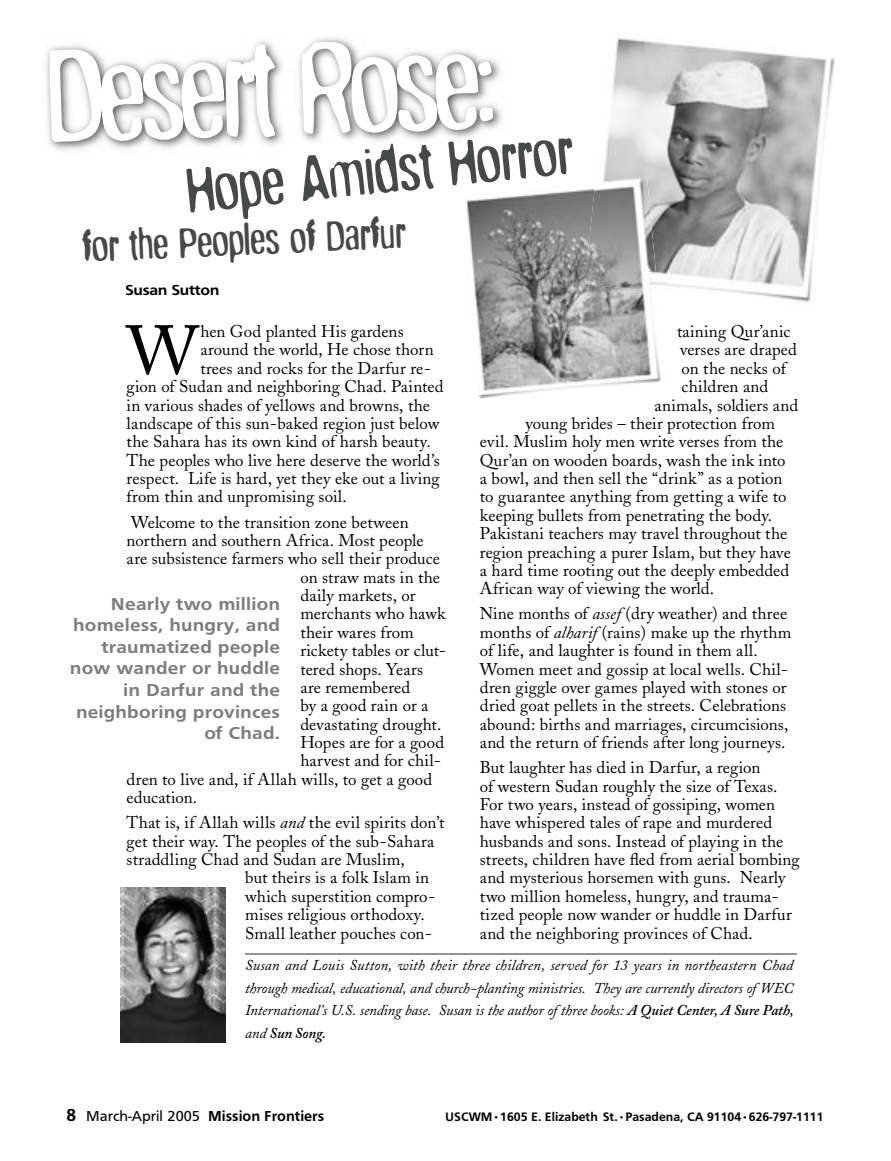
<style>
.page{position:relative;width:891px;height:1161px;background:#fff}
.page>*{position:absolute;margin:0;border:0;box-sizing:border-box;transform-origin:0 0}
.t1{font:68.55px "Adobe Caslon";color:#000}
.t2{font:67.5px "Broken Wing";color:#474848}
.t3{font:45px "Broken Wing";color:#474848}
.t4{font:700 18px/21.6px "Frutiger";letter-spacing:.01em;color:#7b7c7c;text-align:right;scale:1.1 1}
.t5{font:16.8px/18.3px "Adobe Caslon";letter-spacing:.005em;color:#000}
.t6{font:italic 15px/22.5px "Adobe Caslon";letter-spacing:-.01em;color:#000;text-align:justify}
.t7{font:700 15px "Frutiger";color:#000}
.t8{font:700 15px "Frutiger";letter-spacing:-.025em;color:#000;scale:1.1 1}
.t9{font:700 12.75px "Frutiger";color:#000}
.s1{font-style:italic}
.s2{font-weight:600}
.s3{font-size:18px}
.s4{font-weight:400}
</style>
<div class="page">
<hr style="left:245px;top:953px;width:552px;height:1px;background:#939393">
<img style="left:644px;top:41px;width:191px;height:261px">
<img style="left:603px;top:38px;width:41px;height:139px">
<img style="left:46px;top:38px;width:456px;height:113px">
<svg style="left:49px;top:41px;width:444px;height:101px"></svg>
<img style="left:466px;top:182px;width:200px;height:217px">
<img style="left:585px;top:177px;width:73px;height:115px">
<img style="left:120px;top:887px;width:105px;height:155px">
<h2 class="t2" style="left:184px;top:159px;width:390px;rotate:-6deg">Hope Amidst Horror</h2>
<h3 class="t3" style="left:81px;top:227px;width:326px;rotate:-3deg">for the Peoples of Darfur</h3>
<p class="t8" style="left:125px;top:282px;width:87px">Susan Sutton</p>
<h1 class="t1" style="left:127px;top:310px;width:73px">W</h1>
<p class="t5" style="left:200px;top:322px;width:205px">hen God planted His gardens</p>
<p class="t5" style="left:200px;top:341px;width:235px">around the world, He chose thorn</p>
<p class="t5" style="left:200px;top:359px;width:232px">trees and rocks for the Darfur re-</p>
<p class="t5" style="left:127px;top:378px;width:318px">gion of Sudan and neighboring Chad. Painted</p>
<p class="t5" style="left:127px;top:396px;width:305px">in various shades of yellows and browns, the</p>
<p class="t5" style="left:127px;top:414px;width:314px">landscape of this sun-baked region just below</p>
<p class="t5" style="left:127px;top:433px;width:306px">the Sahara has its own kind of harsh beauty.</p>
<p class="t5" style="left:127px;top:451px;width:315px">The peoples who live here deserve the world’s</p>
<p class="t5" style="left:127px;top:469px;width:315px">respect. Life is hard, yet they eke out a living</p>
<p class="t5" style="left:127px;top:488px;width:222px">from thin and unpromising soil.</p>
<p class="t5" style="left:131px;top:513px;width:279px">Welcome to the transition zone between</p>
<p class="t5" style="left:127px;top:531px;width:299px">northern and southern Africa. Most people</p>
<p class="t5" style="left:127px;top:550px;width:315px">are subsistence farmers who sell their produce</p>
<p class="t5" style="left:300px;top:568px;width:141px">on straw mats in the</p>
<p class="t5" style="left:300px;top:586px;width:117px">daily markets, or</p>
<p class="t5" style="left:300px;top:605px;width:147px">merchants who hawk</p>
<p class="t5" style="left:300px;top:623px;width:115px">their wares from</p>
<p class="t5" style="left:300px;top:642px;width:147px">rickety tables or clut-</p>
<p class="t5" style="left:300px;top:660px;width:124px">tered shops. Years</p>
<p class="t5" style="left:300px;top:678px;width:112px">are remembered</p>
<p class="t5" style="left:300px;top:697px;width:130px">by a good rain or a</p>
<p class="t5" style="left:300px;top:715px;width:143px">devastating drought.</p>
<p class="t5" style="left:300px;top:733px;width:145px">Hopes are for a good</p>
<p class="t5" style="left:300px;top:752px;width:142px">harvest and for chil-</p>
<p class="t5" style="left:127px;top:770px;width:307px">dren to live and, if Allah wills, to get a good</p>
<p class="t5" style="left:127px;top:789px;width:72px">education.</p>
<p class="t5" style="left:127px;top:814px;width:319px">That is, if Allah wills <span class="s1">and</span> the evil spirits don’t</p>
<p class="t5" style="left:127px;top:832px;width:309px">get their way. The peoples of the sub-Sahara</p>
<p class="t5" style="left:127px;top:850px;width:280px">straddling Chad and Sudan are Muslim,</p>
<p class="t5" style="left:245px;top:869px;width:185px">but theirs is a folk Islam in</p>
<p class="t5" style="left:245px;top:887px;width:192px">which superstition compro-</p>
<p class="t5" style="left:245px;top:906px;width:181px">mises religious orthodoxy.</p>
<p class="t5" style="left:245px;top:924px;width:188px">Small leather pouches con-</p>
<p class="t4" style="left:70px;top:593px;width:193px">Nearly two million homeless, hungry, and traumatized people now wander or huddle in Darfur and the neighboring provinces of Chad.</p>
<p class="t5" style="left:677px;top:322px;width:115px">taining Qur’anic</p>
<p class="t5" style="left:680px;top:341px;width:118px">verses are draped</p>
<p class="t5" style="left:682px;top:359px;width:106px">on the necks of</p>
<p class="t5" style="left:682px;top:378px;width:88px">children and</p>
<p class="t5" style="left:655px;top:396px;width:145px">animals, soldiers and</p>
<p class="t5" style="left:526px;top:414px;width:251px">young brides – their protection from</p>
<p class="t5" style="left:480px;top:433px;width:305px">evil. Muslim holy men write verses from the</p>
<p class="t5" style="left:480px;top:451px;width:307px">Qur’an on wooden boards, wash the ink into</p>
<p class="t5" style="left:480px;top:469px;width:304px">a bowl, and then sell the “drink” as a potion</p>
<p class="t5" style="left:480px;top:488px;width:308px">to guarantee anything from getting a wife to</p>
<p class="t5" style="left:480px;top:506px;width:294px">keeping bullets from penetrating the body.</p>
<p class="t5" style="left:480px;top:525px;width:309px">Pakistani teachers may travel throughout the</p>
<p class="t5" style="left:480px;top:543px;width:313px">region preaching a purer Islam, but they have</p>
<p class="t5" style="left:480px;top:561px;width:311px">a hard time rooting out the deeply embedded</p>
<p class="t5" style="left:480px;top:580px;width:236px">African way of viewing the world.</p>
<p class="t5" style="left:480px;top:605px;width:313px">Nine months of <span class="s1">assef</span> (dry weather) and three months of <span class="s1">alharif</span> (rains) make up the rhythm of life, and laughter is found in them all.<br>Women meet and gossip at local wells. Chil&shy;dren giggle over games played with stones or dried goat pellets in the streets. Celebrations abound: births and marriages, circumcisions, and the return of friends after long journeys.</p>
<p class="t5" style="left:480px;top:759px;width:321px">But laughter has died in Darfur, a region<br>of western Sudan roughly the size of Texas.<br>For two years, instead of gossiping, women have whispered tales of rape and murdered husbands and sons. Instead of playing in the streets, children have fled from aerial bombing and mysterious horsemen with guns. Nearly two million homeless, hungry, and trauma&shy;tized people now wander or huddle in Darfur and the neighboring provinces of Chad.</p>
<p class="t6" style="left:245px;top:955px;width:550px">Susan and Louis Sutton, with their three children, served for 13 years in northeastern Chad through medical, educational, and church-planting ministries. They are currently directors of WEC International’s U.S. sending base. Susan is the author of three books: <span class="s2">A Quiet Center, A Sure Path, </span>and <span class="s2">Sun Song.</span></p>
<p class="t7" style="left:67px;top:1108px;width:259px"><span class="s3">8</span> <span class="s4">March-April 2005</span> Mission Frontiers</p>
<p class="t9" style="left:445px;top:1109px;width:380px">USCWM•1605 E. Elizabeth St.•Pasadena, CA 91104•626-797-1111</p>
</div>
